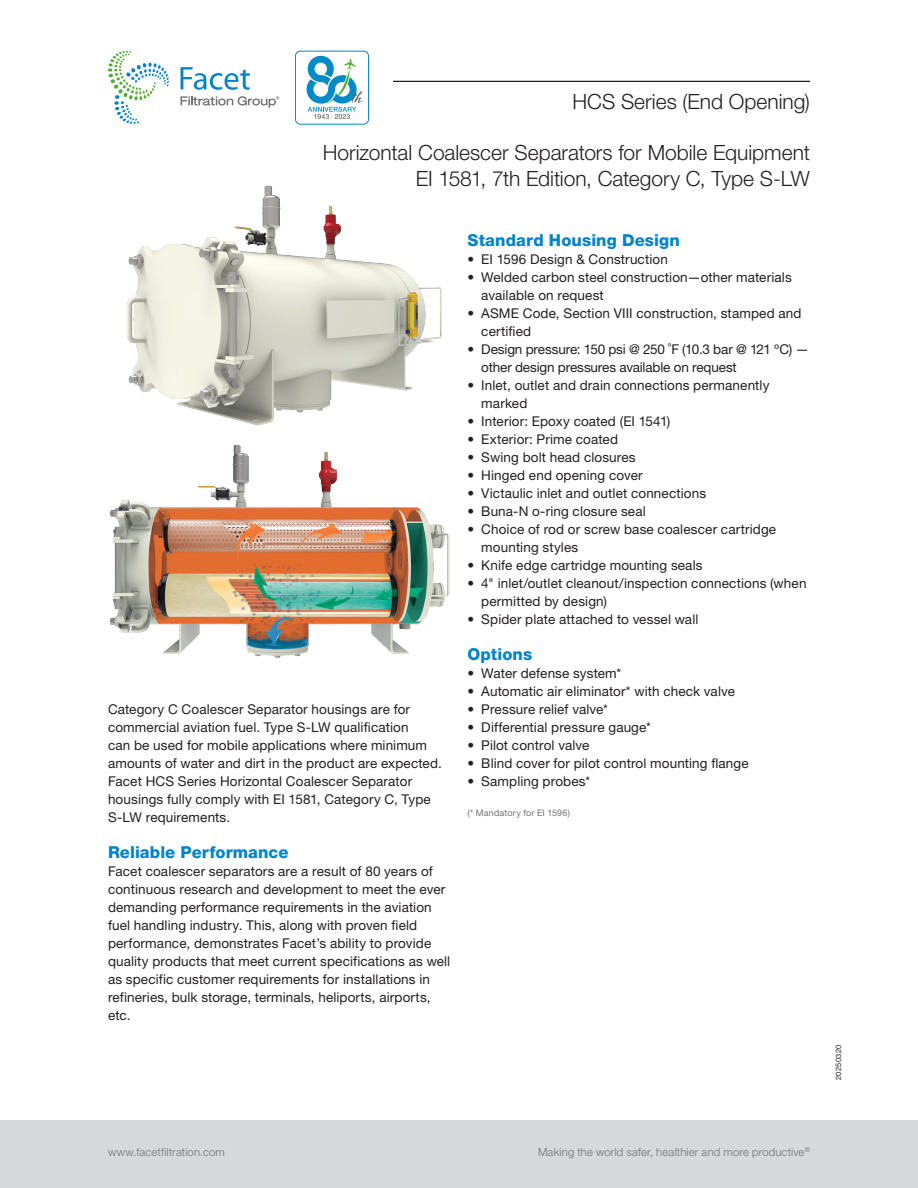
<style>
.page{position:relative;width:918px;height:1188px;background:#fff}
.page>*{position:absolute;margin:0;border:0;box-sizing:border-box;transform-origin:0 0}
.Head{font:300 21px "Helvetica Neue LT Pro";letter-spacing:-.005em;color:#231f20}
.Section-body{font:800 16.5px "Helvetica Neue LT Std";letter-spacing:.005em;color:#0083ca}
.Bullets{font:13.5px/18px "Helvetica Neue LT Pro";letter-spacing:.01em;color:#231f20}
.body{font:13.5px/18px "Helvetica Neue LT Pro";letter-spacing:.01em;color:#231f20}
.Bullets-2{font:13.5px/18px "Helvetica Neue LT Pro";letter-spacing:-.01em;color:#231f20}
.t1{font:300 11.25px "Helvetica Neue LT Pro";letter-spacing:.015em;color:#717271}
.note{font:9px "Helvetica Neue LT Pro";letter-spacing:.02em;color:#717271}
.t2{font:7.5px "Helvetica Neue LT Pro";letter-spacing:.04em;color:#231f20}
.t3{font:300 6.6px "Helvetica Neue LT Pro";color:#717271}
</style>
<div class="page">
<div style="left:0;top:1120px;width:918px;height:68px;background:#d6d9da"></div>
<hr style="left:108px;top:81px;width:702px;height:1px;background:#231f20">
<div style="left:108px;top:51px;width:285px;height:95px;background:#fff"></div>
<svg style="left:108px;top:51px;width:61px;height:73px"></svg>
<svg style="left:181px;top:96px;width:98px;height:12px"></svg>
<svg style="left:181px;top:67px;width:69px;height:23px"></svg>
<div style="left:295px;top:51px;width:74px;height:74px;border:1px solid #008ac6;border-radius:5px"></div>
<svg style="left:307px;top:56px;width:56px;height:63px"></svg>
<img style="left:127px;top:185px;width:315px;height:241px">
<img style="left:109px;top:444px;width:341px;height:214px">
<p class="Head" style="left:573px;top:89px;width:239px">HCS Series (End Opening)</p>
<p class="Head" style="left:323px;top:140px;width:489px">Horizontal Coalescer Separators for Mobile Equipment</p>
<p class="Head" style="left:416px;top:165px;width:396px">EI 1581, 7th Edition, Category C, Type S-LW</p>
<p class="body" style="left:108px;top:700px;width:335px">Category C Coalescer Separator housings are for commercial aviation fuel. Type S-LW qualification<br>can be used for mobile applications where minimum amounts of water and dirt in the product are expected.<br>Facet HCS Series Horizontal Coalescer Separator housings fully comply with EI 1581, Category C, Type S-LW requirements.</p>
<p class="Section-body" style="left:108px;top:842px;width:182px">Reliable Performance</p>
<p class="body" style="left:108px;top:862px;width:344px">Facet coalescer separators are a result of 80 years of continuous research and development to meet the ever demanding performance requirements in the aviation fuel handling industry. This, along with proven field performance, demonstrates Facet’s ability to provide quality products that meet current specifications as well as specific customer requirements for installations in refineries, bulk storage, terminals, heliports, airports, etc.</p>
<p class="Section-body" style="left:468px;top:230px;width:214px">Standard Housing Design</p>
<p class="Bullets" style="left:468px;top:250px;width:202px">• EI 1596 Design &amp; Construction</p>
<p class="Bullets" style="left:481px;top:268px;width:312px;text-indent:-14px">• Welded carbon steel construction—other materials available on request</p>
<p class="Bullets" style="left:481px;top:304px;width:322px;text-indent:-14px">• ASME Code, Section VIII construction, stamped and certified</p>
<p class="Bullets-2" style="left:481px;top:340px;width:329px;text-indent:-14px">• Design pressure: 150 psi @ 250 ˚F (10.3 bar @ 121 ºC) — other design pressures available on request</p>
<p class="Bullets" style="left:481px;top:376px;width:290px;text-indent:-14px">• Inlet, outlet and drain connections permanently marked</p>
<p class="Bullets" style="left:468px;top:412px;width:204px">• Interior: Epoxy coated (EI 1541)</p>
<p class="Bullets" style="left:468px;top:430px;width:152px">• Exterior: Prime coated</p>
<p class="Bullets" style="left:468px;top:448px;width:170px">• Swing bolt head closures</p>
<p class="Bullets" style="left:468px;top:466px;width:177px">• Hinged end opening cover</p>
<p class="Bullets" style="left:468px;top:484px;width:240px">• Victaulic inlet and outlet connections</p>
<p class="Bullets" style="left:468px;top:502px;width:180px">• Buna-N o-ring closure seal</p>
<p class="Bullets" style="left:481px;top:520px;width:296px;text-indent:-14px">• Choice of rod or screw base coalescer cartridge mounting styles</p>
<p class="Bullets" style="left:468px;top:556px;width:237px">• Knife edge cartridge mounting seals</p>
<p class="Bullets" style="left:481px;top:574px;width:327px;text-indent:-14px">• 4" inlet/outlet cleanout/inspection connections (when permitted by design)</p>
<p class="Bullets" style="left:468px;top:610px;width:232px">• Spider plate attached to vessel wall</p>
<p class="Section-body" style="left:468px;top:644px;width:66px">Options</p>
<p class="Bullets" style="left:468px;top:664px;width:155px">• Water defense system*</p>
<p class="Bullets" style="left:468px;top:682px;width:269px">• Automatic air eliminator* with check valve</p>
<p class="Bullets" style="left:468px;top:700px;width:142px">• Pressure relief valve*</p>
<p class="Bullets" style="left:468px;top:718px;width:185px">• Differential pressure gauge*</p>
<p class="Bullets" style="left:468px;top:736px;width:123px">• Pilot control valve</p>
<p class="Bullets" style="left:468px;top:754px;width:283px">• Blind cover for pilot control mounting flange</p>
<p class="Bullets" style="left:468px;top:772px;width:124px">• Sampling probes*</p>
<p class="note" style="left:468px;top:807px;width:104px">(* Mandatory for EI 1596)</p>
<p class="t2" style="left:834px;top:1080px;width:37px;rotate:-90deg">20250320</p>
<p class="t1" style="left:108px;top:1145px;width:118px">www.facetfiltration.com</p>
<p class="t3" style="left:805px;top:1145px;width:7px">®</p>
<p class="t1" style="left:538px;top:1145px;width:268px">Making the world safer, healthier and more productive</p>
</div>
